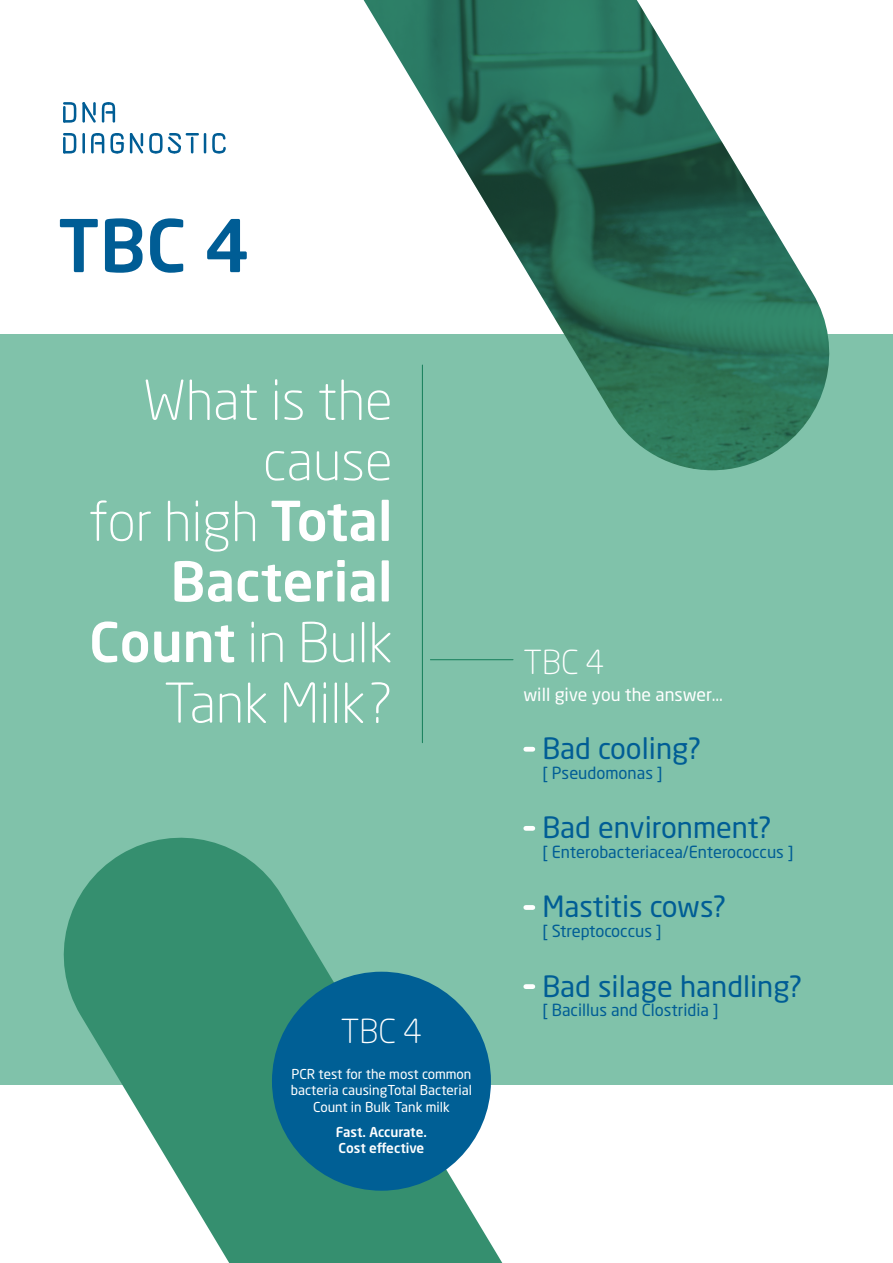
<style>
.page{position:relative;width:893px;height:1263px;background:#fff}
.page>*{position:absolute;margin:0;border:0;box-sizing:border-box;transform-origin:0 0}
.DNA_rubrik{font:500 71.55px "Neo Sans Pro";color:#005d95}
.DNA_rubrik-2{font:300 54.15px/60.6px "Neo Sans Pro";color:#fff;text-align:right}
.DNA_rubrik-3{font:300 32.7px "Neo Sans Pro";color:#fff}
.DNA_rubrik-4{font:28.95px "Neo Sans Pro";color:#005d95}
.DNA_rubrik-5{font:17.7px "Neo Sans Pro";color:#fff}
.DNA_rubrik-6{font:16.5px "Neo Sans Pro";color:#005d95}
.DNA_brød{font:13.5px/16.5px "Neo Sans Pro";color:#fff;text-align:center}
.DNA_brød-2{font:500 13.5px/16.5px "Neo Sans Pro";color:#fff}
.s1{font-weight:500}
</style>
<div class="page">
<div style="left:0;top:334px;width:893px;height:750px;background:#80c2aa"></div>
<img style="left:364px;top:0;width:466px;height:470px">
<svg style="left:47px;top:826px;width:846px;height:437px"></svg>
<svg style="left:82px;top:102px;width:14px;height:21px"></svg>
<svg style="left:130px;top:133px;width:13px;height:20px"></svg>
<svg style="left:63px;top:133px;width:13px;height:20px"></svg>
<hr style="left:82px;top:133px;width:3px;height:20px;background:#005d95">
<hr style="left:204px;top:133px;width:2px;height:20px;background:#005d95">
<svg style="left:102px;top:102px;width:13px;height:21px"></svg>
<svg style="left:91px;top:133px;width:13px;height:20px"></svg>
<svg style="left:149px;top:133px;width:50px;height:20px"></svg>
<svg style="left:110px;top:133px;width:14px;height:20px"></svg>
<svg style="left:212px;top:133px;width:14px;height:20px"></svg>
<svg style="left:63px;top:102px;width:13px;height:21px"></svg>
<svg style="left:526px;top:747px;width:7px;height:5px"></svg>
<svg style="left:526px;top:826px;width:7px;height:5px"></svg>
<svg style="left:526px;top:905px;width:7px;height:5px"></svg>
<svg style="left:526px;top:984px;width:7px;height:5px"></svg>
<hr style="left:422px;top:365px;width:1px;height:378px;background:#147d59">
<hr style="left:430px;top:659px;width:83px;height:1px;background:#147d59">
<div style="left:272px;top:972px;width:219px;height:219px;background:#005f95;border-radius:50%"></div>
<p class="DNA_rubrik" style="left:58px;top:201px;width:193px">TBC 4</p>
<p class="DNA_rubrik-2" style="left:88px;top:369px;width:306px">What is the cause<br>for high <span class="s1">Total<br>Bacterial<br>Count</span> in Bulk<br>Tank Milk?</p>
<p class="DNA_rubrik-3" style="left:341px;top:1012px;width:83px">TBC 4</p>
<p class="DNA_brød" style="left:291px;top:1065px;width:183px">PCR test for the most common bacteria causingTotal Bacterial<br>Count in Bulk Tank milk</p>
<p class="DNA_brød-2" style="left:336px;top:1123px;width:92px">Fast. Accurate.<br>Cost effective</p>
<p class="DNA_rubrik-3" style="left:523px;top:642px;width:83px">TBC 4</p>
<p class="DNA_rubrik-5" style="left:523px;top:684px;width:201px">will give you the answer...</p>
<p class="DNA_rubrik-4" style="left:542px;top:731px;width:160px">Bad cooling?</p>
<p class="DNA_rubrik-6" style="left:542px;top:762px;width:122px">[ Pseudomonas ]</p>
<p class="DNA_rubrik-4" style="left:542px;top:810px;width:231px">Bad environment?</p>
<p class="DNA_rubrik-6" style="left:542px;top:841px;width:253px">[ Enterobacteriacea/Enterococcus ]</p>
<p class="DNA_rubrik-4" style="left:542px;top:889px;width:186px">Mastitis cows?</p>
<p class="DNA_rubrik-6" style="left:542px;top:921px;width:121px">[ Streptococcus ]</p>
<p class="DNA_rubrik-4" style="left:542px;top:968px;width:262px">Bad silage handling?</p>
<p class="DNA_rubrik-6" style="left:542px;top:1000px;width:178px">[ Bacillus and Clostridia ]</p>
</div>
